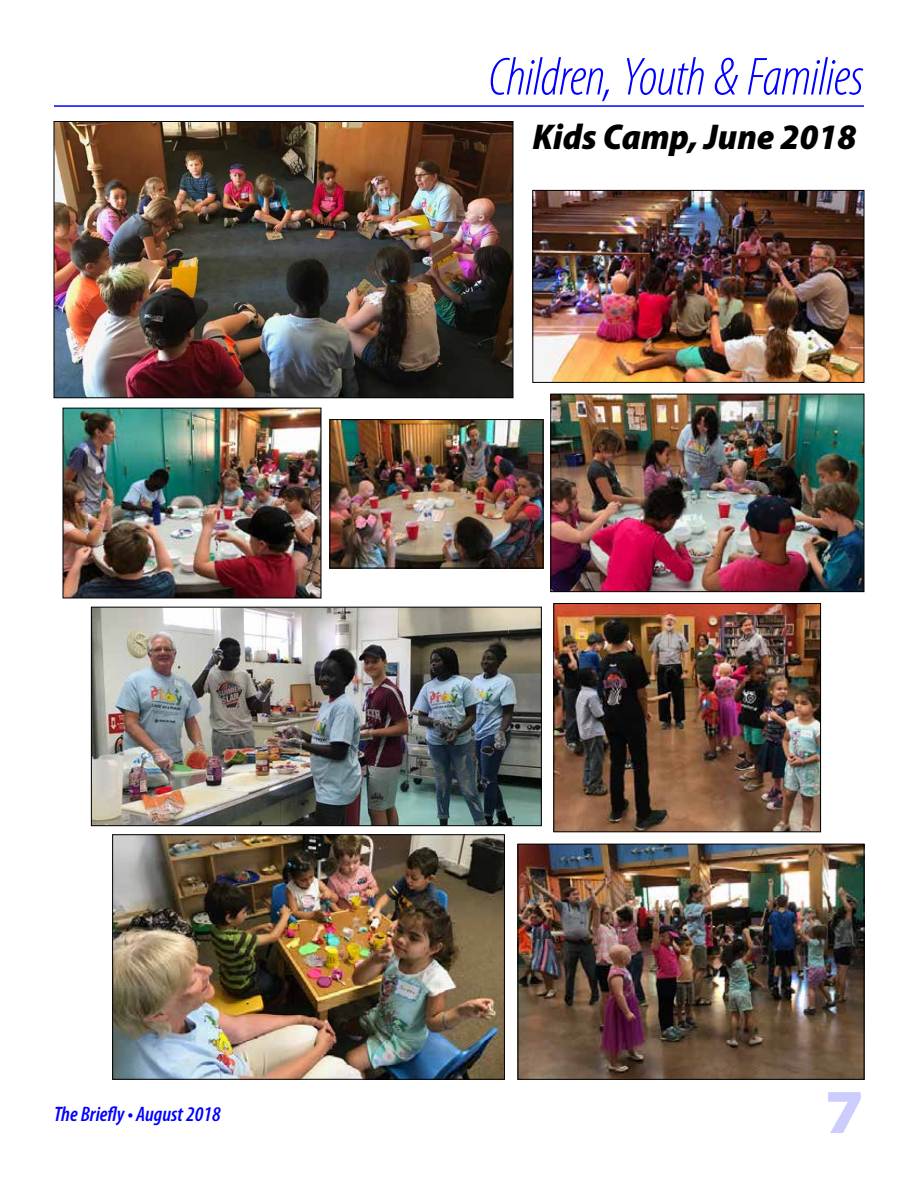
<style>
.page{position:relative;width:918px;height:1188px;background:#fff}
.page>*{position:absolute;margin:0;border:0;box-sizing:border-box;transform-origin:0 0}
.t1{font:900 semi-expanded 63px "Myriad Pro";color:#ccf}
.t2{font:italic 300 condensed 54px "Myriad Pro";letter-spacing:-.015em;color:#00f}
.t3{font:italic 900 semi-condensed 36px "Myriad Pro";color:#000}
.t4{font:italic 600 condensed 21px "Myriad Pro";color:#00f}
</style>
<div class="page">
<hr style="left:54px;top:105px;width:810px;height:2px;background:#00f">
<img style="left:534px;top:192px;width:328px;height:189px">
<div style="left:532px;top:190px;width:332px;height:193px;border:1px solid #000"></div>
<img style="left:65px;top:410px;width:254px;height:186px">
<div style="left:63px;top:408px;width:258px;height:190px;border:1px solid #000"></div>
<img style="left:552px;top:396px;width:310px;height:194px">
<div style="left:550px;top:394px;width:314px;height:198px;border:1px solid #000"></div>
<img style="left:56px;top:123px;width:455px;height:273px">
<div style="left:54px;top:121px;width:459px;height:277px;border:1px solid #000"></div>
<img style="left:332px;top:421px;width:209px;height:145px">
<div style="left:330px;top:419px;width:213px;height:149px;border:1px solid #000"></div>
<img style="left:555px;top:605px;width:264px;height:225px">
<div style="left:553px;top:603px;width:268px;height:229px;border:1px solid #000"></div>
<img style="left:520px;top:846px;width:342px;height:232px">
<div style="left:518px;top:844px;width:346px;height:236px;border:1px solid #000"></div>
<img style="left:93px;top:609px;width:447px;height:215px">
<div style="left:91px;top:607px;width:451px;height:219px;border:1px solid #000"></div>
<img style="left:114px;top:836px;width:389px;height:242px">
<div style="left:112px;top:834px;width:393px;height:246px;border:1px solid #000"></div>
<p class="t2" style="left:489px;top:48px;width:377px">Children, Youth &amp; Families</p>
<p class="t3" style="left:532px;top:117px;width:326px">Kids Camp, June 2018</p>
<p class="t4" style="left:54px;top:1102px;width:168px">The Briefly • August 2018</p>
<p class="t1" style="left:825px;top:1076px;width:40px">7</p>
</div>
